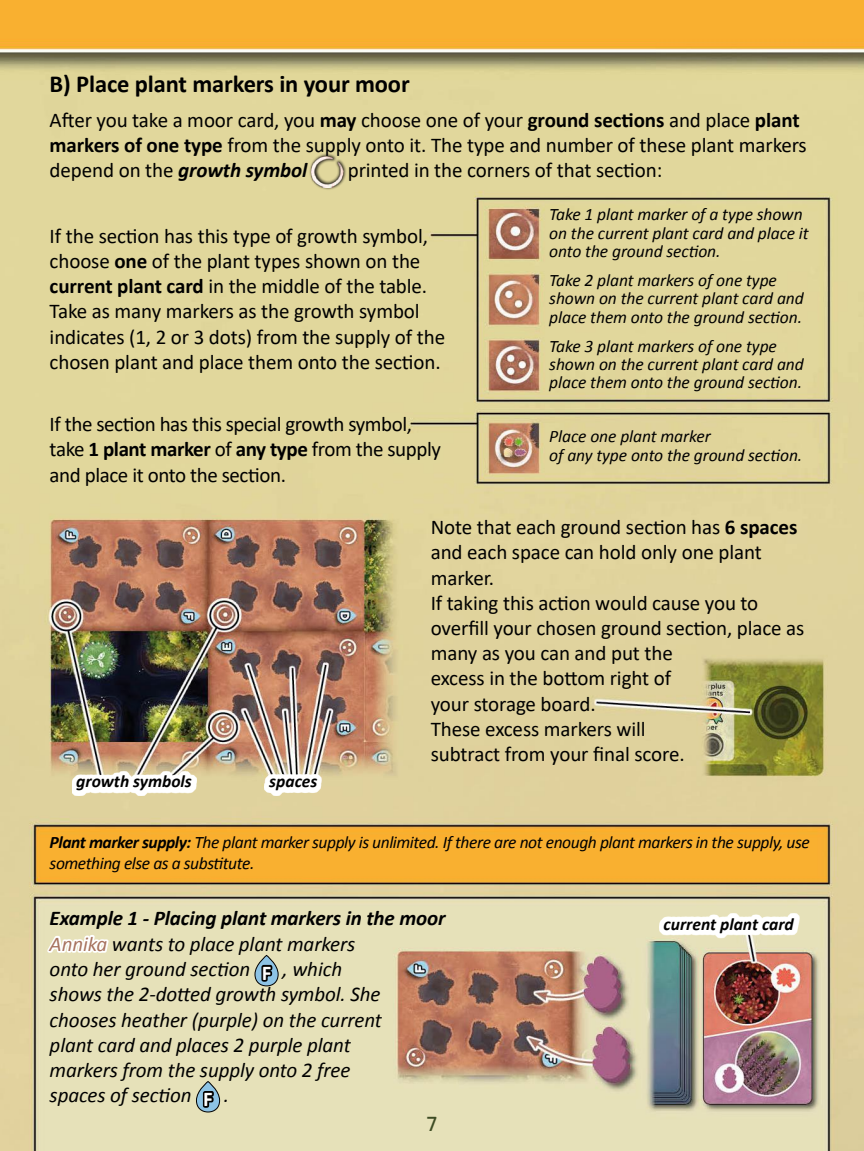
<style>
.page{position:relative;width:864px;height:1151px;background:#fff}
.page>*{position:absolute;margin:0;border:0;box-sizing:border-box;transform-origin:0 0}
.t1{font:700 24.5px "Calibri";letter-spacing:-.005em;color:#000}
.t2{font:21px/25.2px "Calibri";letter-spacing:-.005em;color:#000}
.t3{font:italic 21px/25.4px "Calibri";letter-spacing:-.005em;color:#000}
.t4{font:100 19.25px "Exo";color:#3e4c24}
.t5{font:italic 17.5px/18.4px "Calibri";letter-spacing:-.005em;color:#000}
.t6{font:italic 17.5px/21px "Calibri";letter-spacing:-.025em;color:#000}
.t7{font:italic 700 17.5px "Calibri";color:#000}
.s1{font-weight:700}
.s2{font-weight:700;font-style:italic}
.s3{color:#fff}
.s4{font-weight:700;font-style:normal}
</style>
<div class="page">
<img style="left:0;top:0;width:863px;height:1151px">
<div style="left:308px;top:153px;width:38px;height:37px;background:#000;opacity:.75"></div>
<img style="left:312px;top:156px;width:31px;height:31px">
<svg style="left:255px;top:955px;width:23px;height:31px"></svg>
<div style="left:255px;top:955px;width:23px;height:31px;border:1px solid #000;border-radius:12px"></div>
<svg style="left:196px;top:1081px;width:23px;height:31px"></svg>
<div style="left:196px;top:1081px;width:24px;height:31px;border:1px solid #000;border-radius:12px"></div>
<svg style="left:72px;top:771px;width:124px;height:25px"></svg>
<div style="left:264px;top:774px;width:58px;height:22px;background:#fff"></div>
<svg style="left:658px;top:913px;width:140px;height:25px"></svg>
<p class="t1" style="left:50px;top:68px;width:361px">B) Place plant markers in your moor</p>
<p class="t2" style="left:50px;top:107px;width:758px">After you take a moor card, you <span class="s1">may</span> choose one of your <span class="s1">ground sections</span> and place <span class="s1">plant markers of one type</span> from the supply onto it. The type and number of these plant markers depend on the <span class="s2">growth symbol</span></p>
<p class="t2" style="left:347px;top:157px;width:316px">printed in the corners of that section:</p>
<p class="t2" style="left:50px;top:223px;width:397px">If the section has this type of growth symbol, choose <span class="s1">one</span> of the plant types shown on the <span class="s1">current plant card</span> in the middle of the table.<br>Take as many markers as the growth symbol indicates (1, 2 or 3 dots) from the supply of the chosen plant and place them onto the section.</p>
<p class="t2" style="left:50px;top:411px;width:392px">If the section has this special growth symbol, take <span class="s1">1 plant marker</span> of <span class="s1">any type</span> from the supply and place it onto the section.</p>
<p class="t5" style="left:549px;top:205px;width:261px">Take 1 plant marker of a type shown on the current plant card and place it onto the ground section.</p>
<p class="t5" style="left:549px;top:270px;width:256px">Take 2 plant markers of one type shown on the current plant card and place them onto the ground section.</p>
<p class="t5" style="left:549px;top:336px;width:256px">Take 3 plant markers of one type shown on the current plant card and place them onto the ground section.</p>
<p class="t5" style="left:549px;top:427px;width:254px">Place one plant marker<br>of any type onto the ground section.</p>
<p class="t7" style="left:76px;top:770px;width:117px">growth symbols</p>
<p class="t7" style="left:269px;top:770px;width:49px">spaces</p>
<p class="t2" style="left:430px;top:514px;width:375px">Note that each ground section has <span class="s1">6 spaces </span>and each space can hold only one plant marker.<br>If taking this action would cause you to overfill your chosen ground section, place as many as you can and put the<br>excess in the bottom right of<br>your storage board.<br>These excess markers will<br>subtract from your final score.</p>
<p class="t6" style="left:50px;top:831px;width:761px"><span class="s1">Plant marker supply:</span> The plant marker supply is unlimited. If there are not enough plant markers in the supply, use something else as a substitute.</p>
<p class="t3" style="left:50px;top:904px;width:397px"><span class="s1">Example 1 - Placing plant markers in the moor </span><span class="s3">Annika</span> wants to place plant markers<br>onto her ground section <span class="s4">F</span> , which<br>shows the 2-dotted growth symbol. She chooses heather (purple) on the current<br>plant card and places 2 purple plant<br>markers from the supply onto 2 free<br>spaces of section <span class="s4">F</span> .</p>
<p class="t4" style="left:426px;top:1110px;width:12px">7</p>
<p class="t7" style="left:663px;top:913px;width:132px">current plant card</p>
</div>
